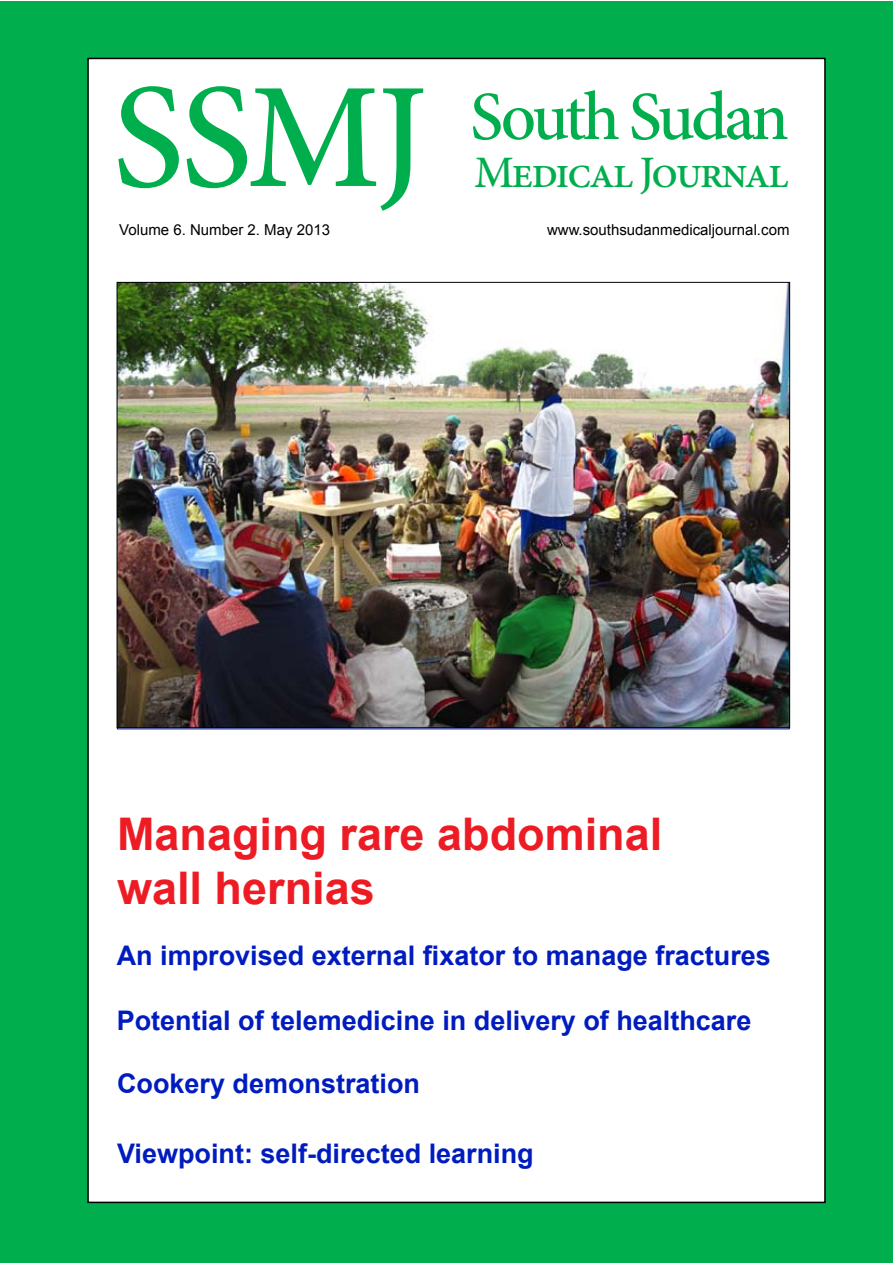
<style>
.page{position:relative;width:893px;height:1263px;background:#fff}
.page>*{position:absolute;margin:0;border:0;box-sizing:border-box;transform-origin:0 0}
.t1{font:500 150px "Minion Pro";color:#00ae4d}
.t2{font:500 69px "Minion Pro";color:#00ae4d}
.t3{font:700 45px/54px "Arial";color:#ed1c24}
.t4{font:500 45px "Minion Pro";letter-spacing:-.05em;color:#00ae4d}
.t5{font:700 27px "Arial";color:#001cbf}
.t6{font:15px "Arial";color:#000}
</style>
<div class="page">
<div style="left:0;top:1px;width:892px;height:1261px;background:#00ae4d"></div>
<div style="left:87px;top:58px;width:739px;height:1145px;background:#fff;border:2px solid #000"></div>
<img style="left:119px;top:284px;width:669px;height:442px">
<h1 class="t1" style="left:112px;top:37px;width:316px">SSMJ</h1>
<p class="t6" style="left:119px;top:220px;width:212px">Volume 6. Number 2. May 2013</p>
<p class="t6" style="left:547px;top:220px;width:244px">www.southsudanmedicaljournal.com</p>
<h2 class="t2" style="left:470px;top:70px;width:320px">South Sudan</h2>
<h3 class="t4" style="left:474px;top:142px;width:316px">Medical Journal</h3>
<h3 class="t3" style="left:117px;top:809px;width:547px">Managing rare abdominal wall hernias</h3>
<p class="t5" style="left:117px;top:938px;width:656px">An improvised external fixator to manage fractures</p>
<p class="t5" style="left:117px;top:1002px;width:636px">Potential of telemedicine in delivery of healthcare</p>
<p class="t5" style="left:117px;top:1065px;width:305px">Cookery demonstration</p>
<p class="t5" style="left:117px;top:1136px;width:418px">Viewpoint: self-directed learning</p>
</div>
